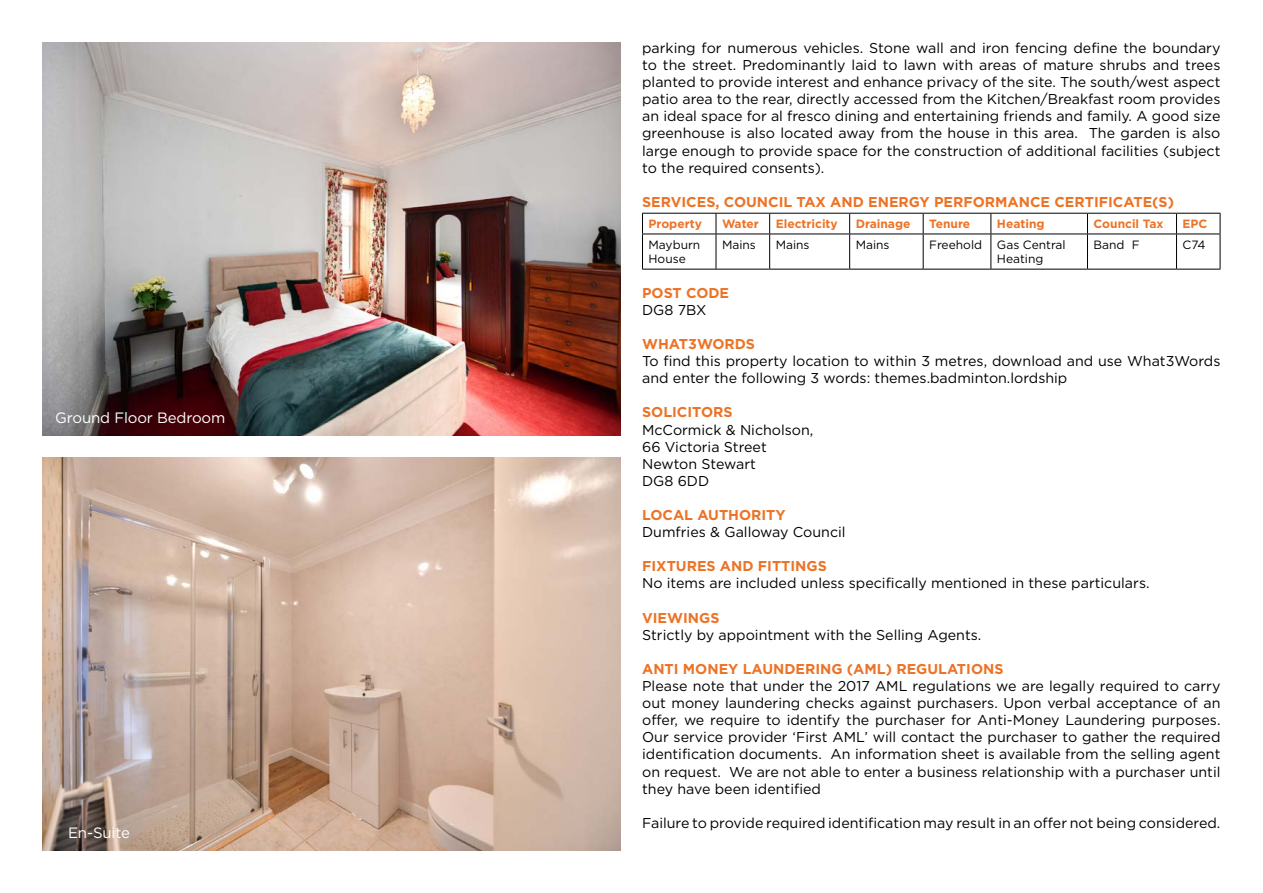
<style>
.page{position:relative;width:1263px;height:893px;background:#fff}
.page>*{position:absolute;margin:0;border:0;box-sizing:border-box;transform-origin:0 0}
.Body_Text{font:15px "Gotham HTF";letter-spacing:-.01em;color:#fff}
.Body_Text-2{font:14.25px/17.1px "Gotham HTF";color:#000;text-align:justify}
.Headings_Text{font:700 14.25px "Gotham HTF";color:#ec7326}
.Body_Text-3{font:700 14.25px "Gotham HTF";color:#ec7326}
.Body_Text-4{font:12px/14.4px "Gotham HTF";color:#000}
.Headings_Text-2{font:700 12px "Gotham HTF";color:#ec7326}
</style>
<div class="page">
<hr style="left:642px;top:213px;width:74px;height:1px;background:#000">
<svg style="left:642px;top:214px;width:1px;height:20px"></svg>
<hr style="left:716px;top:213px;width:54px;height:1px;background:#000">
<svg style="left:716px;top:214px;width:1px;height:20px"></svg>
<hr style="left:770px;top:213px;width:80px;height:1px;background:#000">
<svg style="left:769px;top:214px;width:1px;height:20px"></svg>
<hr style="left:850px;top:213px;width:73px;height:1px;background:#000">
<svg style="left:849px;top:214px;width:1px;height:20px"></svg>
<hr style="left:923px;top:213px;width:68px;height:1px;background:#000">
<svg style="left:923px;top:214px;width:1px;height:20px"></svg>
<hr style="left:991px;top:213px;width:96px;height:1px;background:#000">
<svg style="left:990px;top:214px;width:1px;height:20px"></svg>
<hr style="left:1087px;top:213px;width:89px;height:1px;background:#000">
<svg style="left:1087px;top:214px;width:1px;height:20px"></svg>
<hr style="left:1176px;top:213px;width:44px;height:1px;background:#000">
<svg style="left:1176px;top:214px;width:1px;height:20px"></svg>
<svg style="left:1220px;top:214px;width:1px;height:20px"></svg>
<hr style="left:642px;top:234px;width:74px;height:1px;background:#000">
<hr style="left:642px;top:234px;width:1px;height:35px;background:#000">
<hr style="left:716px;top:234px;width:54px;height:1px;background:#000">
<hr style="left:716px;top:234px;width:1px;height:35px;background:#000">
<hr style="left:770px;top:234px;width:80px;height:1px;background:#000">
<hr style="left:769px;top:234px;width:1px;height:35px;background:#000">
<hr style="left:850px;top:234px;width:73px;height:1px;background:#000">
<hr style="left:849px;top:234px;width:1px;height:35px;background:#000">
<hr style="left:923px;top:234px;width:68px;height:1px;background:#000">
<hr style="left:923px;top:234px;width:1px;height:35px;background:#000">
<hr style="left:991px;top:234px;width:96px;height:1px;background:#000">
<hr style="left:990px;top:234px;width:1px;height:35px;background:#000">
<hr style="left:1087px;top:234px;width:89px;height:1px;background:#000">
<hr style="left:1087px;top:234px;width:1px;height:35px;background:#000">
<hr style="left:1176px;top:234px;width:44px;height:1px;background:#000">
<hr style="left:1176px;top:234px;width:1px;height:35px;background:#000">
<hr style="left:1220px;top:234px;width:1px;height:35px;background:#000">
<hr style="left:642px;top:269px;width:74px;height:1px;background:#000">
<hr style="left:716px;top:269px;width:54px;height:1px;background:#000">
<hr style="left:770px;top:269px;width:80px;height:1px;background:#000">
<hr style="left:850px;top:269px;width:73px;height:1px;background:#000">
<hr style="left:923px;top:269px;width:68px;height:1px;background:#000">
<hr style="left:991px;top:269px;width:96px;height:1px;background:#000">
<hr style="left:1087px;top:269px;width:89px;height:1px;background:#000">
<hr style="left:1176px;top:269px;width:44px;height:1px;background:#000">
<img style="left:43px;top:43px;width:578px;height:393px">
<img style="left:43px;top:457px;width:578px;height:393px">
<p class="Body_Text" style="left:55px;top:409px;width:172px">Ground Floor Bedroom</p>
<p class="Body_Text" style="left:68px;top:824px;width:63px">En-Suite</p>
<p class="Body_Text-2" style="left:642px;top:39px;width:580px">parking for numerous vehicles. Stone wall and iron fencing define the boundary to the street. Predominantly laid to lawn with areas of mature shrubs and trees planted to provide interest and enhance privacy of the site. The south/west aspect patio area to the rear, directly accessed from the Kitchen/Breakfast room provides an ideal space for al fresco dining and entertaining friends and family. A good size greenhouse is also located away from the house in this area. The garden is also large enough to provide space for the construction of additional facilities (subject to the required consents).</p>
<p class="Headings_Text" style="left:642px;top:194px;width:533px">SERVICES, COUNCIL TAX AND ENERGY PERFORMANCE CERTIFICATE(S)</p>
<p class="Headings_Text-2" style="left:648px;top:217px;width:55px">Property</p>
<p class="Headings_Text-2" style="left:722px;top:217px;width:38px">Water</p>
<p class="Headings_Text-2" style="left:776px;top:217px;width:64px">Electricity</p>
<p class="Headings_Text-2" style="left:856px;top:217px;width:56px">Drainage</p>
<p class="Headings_Text-2" style="left:929px;top:217px;width:43px">Tenure</p>
<p class="Headings_Text-2" style="left:997px;top:217px;width:49px">Heating</p>
<p class="Headings_Text-2" style="left:1093px;top:217px;width:71px">Council Tax</p>
<p class="Headings_Text-2" style="left:1182px;top:217px;width:26px">EPC</p>
<p class="Body_Text-4" style="left:648px;top:237px;width:53px">Mayburn<br>House</p>
<p class="Body_Text-4" style="left:722px;top:237px;width:35px">Mains</p>
<p class="Body_Text-4" style="left:776px;top:237px;width:35px">Mains</p>
<p class="Body_Text-4" style="left:856px;top:237px;width:35px">Mains</p>
<p class="Body_Text-4" style="left:929px;top:237px;width:54px">Freehold</p>
<p class="Body_Text-4" style="left:997px;top:237px;width:70px">Gas Central<br>Heating</p>
<p class="Body_Text-4" style="left:1093px;top:237px;width:48px">Band F</p>
<p class="Body_Text-4" style="left:1182px;top:237px;width:25px">C74</p>
<p class="Headings_Text" style="left:642px;top:284px;width:89px">POST CODE</p>
<p class="Body_Text-2" style="left:642px;top:301px;width:66px">DG8 7BX</p>
<p class="Headings_Text" style="left:642px;top:336px;width:114px">WHAT3WORDS</p>
<p class="Body_Text-2" style="left:642px;top:352px;width:580px">To find this property location to within 3 metres, download and use What3Words and enter the following 3 words: themes.badminton.lordship</p>
<p class="Body_Text-3" style="left:642px;top:404px;width:92px">SOLICITORS</p>
<p class="Body_Text-2" style="left:642px;top:421px;width:173px">McCormick &amp; Nicholson,</p>
<p class="Body_Text-2" style="left:642px;top:438px;width:126px">66 Victoria Street</p>
<p class="Body_Text-2" style="left:642px;top:455px;width:115px">Newton Stewart</p>
<p class="Body_Text-2" style="left:642px;top:472px;width:69px">DG8 6DD</p>
<p class="Headings_Text" style="left:642px;top:507px;width:145px">LOCAL AUTHORITY</p>
<p class="Body_Text-2" style="left:642px;top:523px;width:205px">Dumfries &amp; Galloway Council</p>
<p class="Headings_Text" style="left:642px;top:558px;width:186px">FIXTURES AND FITTINGS</p>
<p class="Body_Text-2" style="left:642px;top:575px;width:509px">No items are included unless specifically mentioned in these particulars.</p>
<p class="Headings_Text" style="left:642px;top:609px;width:79px">VIEWINGS</p>
<p class="Body_Text-2" style="left:642px;top:626px;width:341px">Strictly by appointment with the Selling Agents.</p>
<p class="Headings_Text" style="left:642px;top:661px;width:363px">ANTI MONEY LAUNDERING (AML) REGULATIONS</p>
<p class="Body_Text-2" style="left:642px;top:677px;width:580px">Please note that under the 2017 AML regulations we are legally required to carry out money laundering checks against purchasers. Upon verbal acceptance of an offer, we require to identify the purchaser for Anti-Money Laundering purposes.<br>Our service provider ‘First AML’ will contact the purchaser to gather the required identification documents. An information sheet is available from the selling agent on request. We are not able to enter a business relationship with a purchaser until they have been identified</p>
<p class="Body_Text-2" style="left:642px;top:814px;width:580px">Failure to provide required identification may result in an offer not being considered.</p>
</div>
